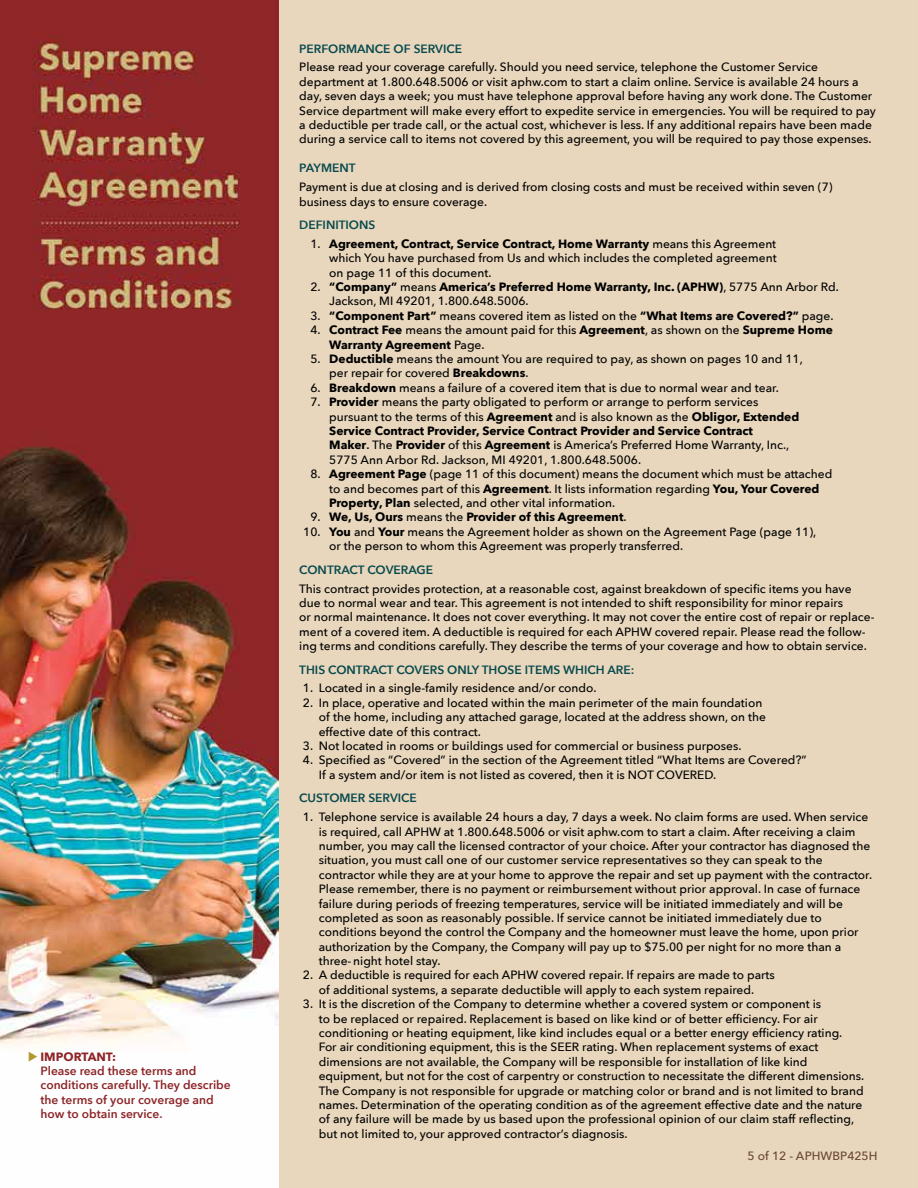
<style>
.page{position:relative;width:918px;height:1188px;background:#fff}
.page>*{position:absolute;margin:0;border:0;box-sizing:border-box;transform-origin:0 0}
.t1{font:500 12px/14.4px "Avenir Next";color:#000}
.t2{font:700 12px/14.4px "Avenir Next";color:#000}
.t3{font:600 12px "Avenir Next";color:#07494d}
.t4{font:600 12px/14.4px "Avenir Next";color:#8d2528}
.t5{font:500 12px "Avenir Next";color:#694530}
.t6{font:700 12px "Avenir Next";color:#8d2528}
.s1{font-weight:700}
.s2{font-weight:500}
.s3{font-weight:600}
</style>
<div class="page">
<img style="left:0;top:0;width:279px;height:1052px">
<p class="t6" style="left:40px;top:1046px;width:77px">IMPORTANT:</p>
<p class="t4" style="left:40px;top:1063px;width:192px">Please read these terms and conditions carefully. They describe the terms of your coverage and how to obtain service.</p>
<p class="t3" style="left:299px;top:38px;width:164px">PERFORMANCE OF SERVICE</p>
<p class="t1" style="left:299px;top:60px;width:578px">Please read your coverage carefully. Should you need service, telephone the Customer Service department at 1.800.648.5006 or visit aphw.com to start a claim online. Service is available 24 hours a day, seven days a week; you must have telephone approval before having any work done. The Customer Service department will make every effort to expedite service in emergencies. You will be required to pay a deductible per trade call, or the actual cost, whichever is less. If any additional repairs have been made during a service call to items not covered by this agreement, you will be required to pay those expenses.</p>
<p class="t3" style="left:299px;top:158px;width:58px">PAYMENT</p>
<p class="t1" style="left:299px;top:179px;width:535px">Payment is due at closing and is derived from closing costs and must be received within seven (7) business days to ensure coverage.</p>
<p class="t3" style="left:299px;top:214px;width:78px">DEFINITIONS</p>
<p class="t1" style="left:329px;top:236px;width:449px;text-align:justify;text-indent:-19px">1. <span class="s1">Agreement, Contract, Service Contract, Home Warranty</span> means this Agreement which You have purchased from Us and which includes the completed agreement on page 11 of this document.</p>
<p class="t1" style="left:329px;top:279px;width:511px;text-indent:-19px">2. <span class="s1">“Company”</span> means <span class="s1">America’s Preferred Home Warranty, Inc. (APHW)</span>, 5775 Ann Arbor Rd.<br>Jackson, MI 49201, 1.800.648.5006.</p>
<p class="t2" style="left:310px;top:308px;width:525px"><span class="s2">3.</span> “Component Part” <span class="s2">means covered item as listed on the</span> “What Items are Covered?” <span class="s2">page.</span></p>
<p class="t2" style="left:329px;top:323px;width:505px;text-indent:-19px"><span class="s2">4.</span> Contract Fee <span class="s2">means the amount paid for this</span> Agreement<span class="s2">, as shown on the</span> Supreme Home<br>Warranty Agreement <span class="s2">Page.</span></p>
<p class="t1" style="left:329px;top:351px;width:475px;text-indent:-19px">5. <span class="s1">Deductible</span> means the amount You are required to pay, as shown on pages 10 and 11, per repair for covered <span class="s1">Breakdowns</span>.</p>
<p class="t1" style="left:310px;top:380px;width:470px">6. <span class="s1">Breakdown</span> means a failure of a covered item that is due to normal wear and tear.</p>
<p class="t1" style="left:329px;top:394px;width:472px;text-indent:-19px">7. <span class="s1">Provider</span> means the party obligated to perform or arrange to perform services pursuant to the terms of this <span class="s1">Agreement</span> and is also known as the <span class="s1">Obligor, Extended Service Contract Provider, Service Contract Provider and Service Contract<br>Maker</span><span class="s3">.</span> The <span class="s1">Provider</span> of this <span class="s1">Agreement</span> is America’s Preferred Home Warranty, Inc., 5775 Ann Arbor Rd. Jackson, MI 49201, 1.800.648.5006.</p>
<p class="t1" style="left:329px;top:466px;width:505px;text-indent:-19px">8. <span class="s1">Agreement Page</span> (page 11 of this document) means the document which must be attached to and becomes part of this <span class="s1">Agreement</span>. It lists information regarding <span class="s1">You, Your Covered<br>Property, Plan</span> selected, and other vital information.</p>
<p class="t2" style="left:310px;top:510px;width:318px"><span class="s2">9.</span> We, Us, Ours <span class="s2">means the</span> Provider of this Agreement<span class="s2">.</span></p>
<p class="t1" style="left:329px;top:524px;width:489px;text-indent:-26px">10. <span class="s1">You</span> and <span class="s1">Your</span> means the Agreement holder as shown on the Agreement Page (page 11), or the person to whom this Agreement was properly transferred.</p>
<p class="t3" style="left:299px;top:559px;width:135px">CONTRACT COVERAGE</p>
<p class="t1" style="left:299px;top:581px;width:577px">This contract provides protection, at a reasonable cost, against breakdown of specific items you have due to normal wear and tear. This agreement is not intended to shift responsibility for minor repairs<br>or normal maintenance. It does not cover everything. It may not cover the entire cost of repair or replace&shy;ment of a covered item. A deductible is required for each APHW covered repair. Please read the follow&shy;ing terms and conditions carefully. They describe the terms of your coverage and how to obtain service.</p>
<p class="t3" style="left:299px;top:659px;width:337px">THIS CONTRACT COVERS ONLY THOSE ITEMS WHICH ARE:</p>
<p class="t1" style="left:303px;top:681px;width:295px">1. Located in a single-family residence and/or condo.</p>
<p class="t1" style="left:319px;top:695px;width:449px;text-indent:-16px">2. In place, operative and located within the main perimeter of the main foundation of the home, including any attached garage, located at the address shown, on the effective date of this contract.</p>
<p class="t1" style="left:303px;top:738px;width:440px">3. Not located in rooms or buildings used for commercial or business purposes.</p>
<p class="t1" style="left:319px;top:753px;width:489px;text-indent:-16px">4. Specified as “Covered” in the section of the Agreement titled “What Items are Covered?”<br>If a system and/or item is not listed as covered, then it is NOT COVERED.</p>
<p class="t3" style="left:299px;top:788px;width:119px">CUSTOMER SERVICE</p>
<p class="t1" style="left:319px;top:809px;width:555px;text-indent:-16px">1. Telephone service is available 24 hours a day, 7 days a week. No claim forms are used. When service is required, call APHW at 1.800.648.5006 or visit aphw.com to start a claim. After receiving a claim number, you may call the licensed contractor of your choice. After your contractor has diagnosed the situation, you must call one of our customer service representatives so they can speak to the contractor while they are at your home to approve the repair and set up payment with the contractor.<br>Please remember, there is no payment or reimbursement without prior approval. In case of furnace failure during periods of freezing temperatures, service will be initiated immediately and will be completed as soon as reasonably possible. If service cannot be initiated immediately due to conditions beyond the control the Company and the homeowner must leave the home, upon prior authorization by the Company, the Company will pay up to $75.00 per night for no more than a three- night hotel stay.</p>
<p class="t1" style="left:303px;top:968px;width:473px;text-align:center">2. A deductible is required for each APHW covered repair. If repairs are made to parts of additional systems, a separate deductible will apply to each system repaired.</p>
<p class="t1" style="left:319px;top:997px;width:547px;text-indent:-16px">3. It is the discretion of the Company to determine whether a covered system or component is<br>to be replaced or repaired. Replacement is based on like kind or of better efficiency. For air conditioning or heating equipment, like kind includes equal or a better energy efficiency rating.<br>For air conditioning equipment, this is the SEER rating. When replacement systems of exact dimensions are not available, the Company will be responsible for installation of like kind equipment, but not for the cost of carpentry or construction to necessitate the different dimensions.<br>The Company is not responsible for upgrade or matching color or brand and is not limited to brand names. Determination of the operating condition as of the agreement effective date and the nature of any failure will be made by us based upon the professional opinion of our claim staff reflecting, but not limited to, your approved contractor’s diagnosis.</p>
<p class="t5" style="left:748px;top:1145px;width:131px">5 of 12 - APHWBP425H</p>
</div>
